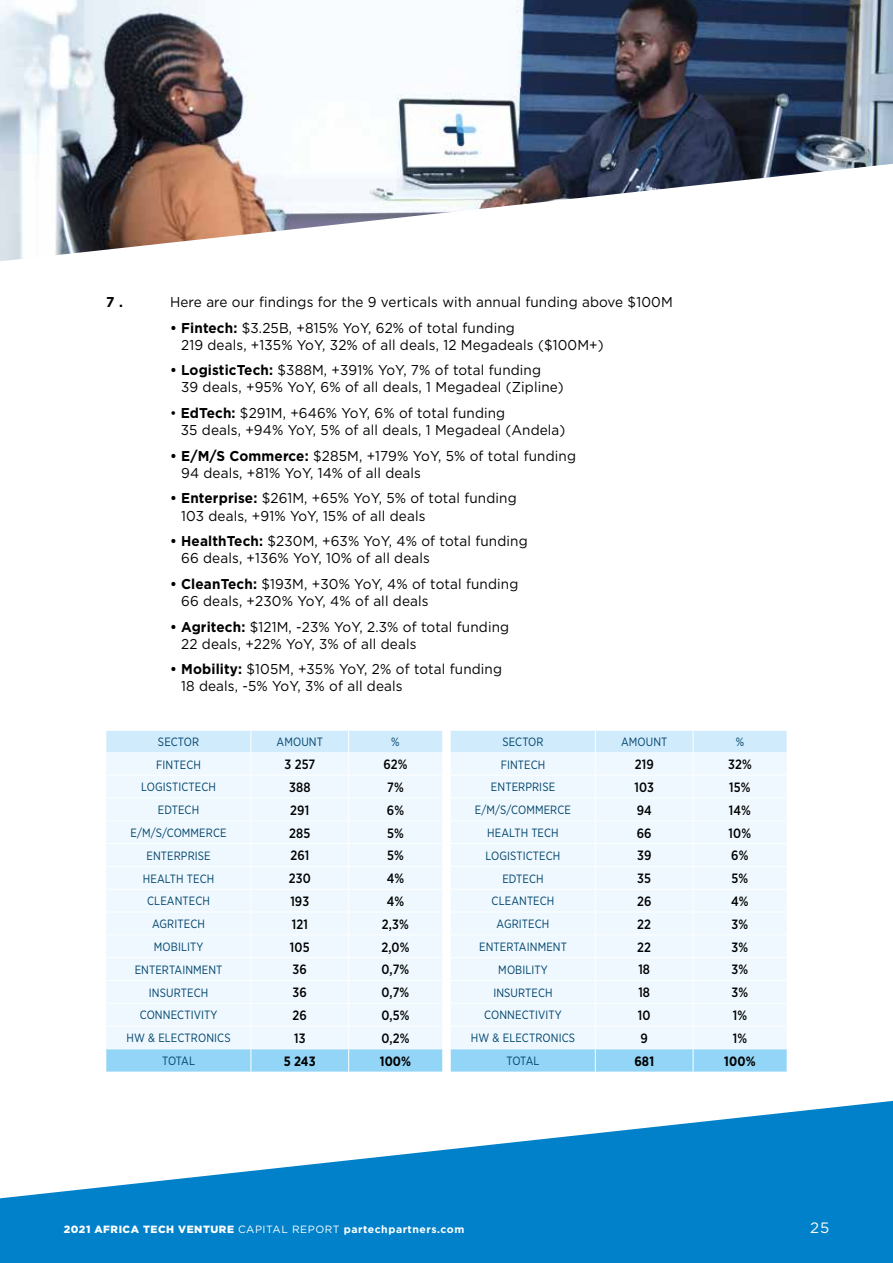
<style>
.page{position:relative;width:893px;height:1263px;background:#fff}
.page>*{position:absolute;margin:0;border:0;box-sizing:border-box;transform-origin:0 0}
.t1{font:15px "Gotham";color:#fff}
.t2{font:14.25px/17.1px "Gotham";letter-spacing:.01em;color:#000;scale:.95 1}
.t3{font:700 14.25px "Gotham";color:#000;scale:.95 1}
.t4{font:500 13.5px "Gotham Narrow";letter-spacing:.01em;color:#000;scale:.95 1}
.t5{font:700 13.5px "Gotham Narrow";letter-spacing:.01em;color:#000;scale:.95 1}
.t6{font:12px "Gotham Narrow";letter-spacing:.01em;color:#00436b;scale:.95 1}
.t7{font:900 10.5px "Gotham";letter-spacing:.05em;color:#fff}
.s1{font-weight:700}
.s2{font-weight:400}
</style>
<div class="page">
<svg style="left:0;top:1100px;width:893px;height:163px;fill:#0081c9"></svg>
<svg style="left:106px;top:731px;width:336px;height:340px;background:#e7f5fd"></svg>
<svg style="left:451px;top:731px;width:336px;height:340px;background:#e6f5fd"></svg>
<img style="left:0;top:0;width:893px;height:261px">
<p class="t3" style="left:106px;top:292px;width:19px">7 .</p>
<p class="t2" style="left:170px;top:293px;width:531px">Here are our findings for the 9 verticals with annual funding above $100M</p>
<p class="t2" style="left:181px;top:319px;width:446px;text-indent:-11px"><span class="s1">• Fintech:</span> $3.25B, +815% YoY, 62% of total funding<br>219 deals, +135% YoY, 32% of all deals, 12 Megadeals ($100M+)</p>
<p class="t2" style="left:181px;top:361px;width:404px;text-indent:-11px"><span class="s1">• LogisticTech:</span> $388M, +391% YoY, 7% of total funding<br>39 deals, +95% YoY, 6% of all deals, 1 Megadeal (Zipline)</p>
<p class="t2" style="left:181px;top:404px;width:406px;text-indent:-11px">• <span class="s1">EdTech:</span> $291M, +646% YoY, 6% of total funding<br>35 deals, +94% YoY, 5% of all deals, 1 Megadeal (Andela)</p>
<p class="t2" style="left:181px;top:447px;width:417px;text-indent:-11px"><span class="s1">• E/M/S Commerce:</span> $285M, +179% YoY, 5% of total funding<br>94 deals, +81% YoY, 14% of all deals</p>
<p class="t2" style="left:181px;top:489px;width:355px;text-indent:-11px"><span class="s1">• Enterprise:</span> $261M, +65% YoY, 5% of total funding<br>103 deals, +91% YoY, 15% of all deals</p>
<p class="t2" style="left:181px;top:532px;width:366px;text-indent:-11px"><span class="s1">• HealthTech:</span> $230M, +63% YoY, 4% of total funding<br>66 deals, +136% YoY, 10% of all deals</p>
<p class="t2" style="left:181px;top:575px;width:356px;text-indent:-11px"><span class="s1">• CleanTech:</span> $193M, +30% YoY, 4% of total funding<br>66 deals, +230% YoY, 4% of all deals</p>
<p class="t2" style="left:181px;top:618px;width:347px;text-indent:-11px"><span class="s1">• Agritech:</span> $121M, -23% YoY, 2.3% of total funding<br>22 deals, +22% YoY, 3% of all deals</p>
<p class="t2" style="left:181px;top:660px;width:339px;text-indent:-11px"><span class="s1">• Mobility:</span> $105M, +35% YoY, 2% of total funding<br>18 deals, -5% YoY, 3% of all deals</p>
<p class="t6" style="left:158px;top:735px;width:45px">SECTOR</p>
<p class="t6" style="left:277px;top:735px;width:50px">AMOUNT</p>
<p class="t6" style="left:391px;top:735px;width:10px">%</p>
<p class="t6" style="left:156px;top:757px;width:49px">FINTECH</p>
<p class="t4" style="left:284px;top:756px;width:34px">3 257</p>
<p class="t4" style="left:383px;top:756px;width:27px">62%</p>
<p class="t6" style="left:141px;top:780px;width:80px">LOGISTICTECH</p>
<p class="t4" style="left:289px;top:779px;width:24px">388</p>
<p class="t4" style="left:387px;top:779px;width:19px">7%</p>
<p class="t6" style="left:158px;top:802px;width:45px">EDTECH</p>
<p class="t4" style="left:290px;top:801px;width:21px">291</p>
<p class="t4" style="left:387px;top:801px;width:20px">6%</p>
<p class="t6" style="left:131px;top:825px;width:103px">E/M/S/COMMERCE</p>
<p class="t4" style="left:289px;top:824px;width:24px">285</p>
<p class="t4" style="left:387px;top:824px;width:19px">5%</p>
<p class="t6" style="left:146px;top:848px;width:69px">ENTERPRISE</p>
<p class="t4" style="left:290px;top:847px;width:21px">261</p>
<p class="t4" style="left:387px;top:847px;width:19px">5%</p>
<p class="t6" style="left:143px;top:871px;width:77px">HEALTH TECH</p>
<p class="t4" style="left:289px;top:870px;width:25px">230</p>
<p class="t4" style="left:387px;top:870px;width:20px">4%</p>
<p class="t6" style="left:147px;top:894px;width:68px">CLEANTECH</p>
<p class="t4" style="left:290px;top:893px;width:21px">193</p>
<p class="t4" style="left:387px;top:893px;width:20px">4%</p>
<p class="t6" style="left:152px;top:916px;width:57px">AGRITECH</p>
<p class="t4" style="left:292px;top:915px;width:18px">121</p>
<p class="t4" style="left:382px;top:915px;width:30px">2,3%</p>
<p class="t6" style="left:154px;top:939px;width:54px">MOBILITY</p>
<p class="t4" style="left:290px;top:938px;width:22px">105</p>
<p class="t4" style="left:381px;top:938px;width:31px">2,0%</p>
<p class="t6" style="left:135px;top:962px;width:94px">ENTERTAINMENT</p>
<p class="t4" style="left:293px;top:961px;width:17px">36</p>
<p class="t4" style="left:382px;top:961px;width:31px">0,7%</p>
<p class="t6" style="left:149px;top:985px;width:64px">INSURTECH</p>
<p class="t4" style="left:293px;top:984px;width:17px">36</p>
<p class="t4" style="left:382px;top:984px;width:31px">0,7%</p>
<p class="t6" style="left:140px;top:1008px;width:83px">CONNECTIVITY</p>
<p class="t4" style="left:293px;top:1007px;width:17px">26</p>
<p class="t4" style="left:381px;top:1007px;width:31px">0,5%</p>
<p class="t6" style="left:127px;top:1030px;width:111px">HW &amp; ELECTRONICS</p>
<p class="t4" style="left:294px;top:1029px;width:14px">13</p>
<p class="t4" style="left:381px;top:1029px;width:31px">0,2%</p>
<p class="t6" style="left:162px;top:1053px;width:36px">TOTAL</p>
<p class="t5" style="left:284px;top:1052px;width:35px">5 243</p>
<p class="t5" style="left:380px;top:1052px;width:35px">100%</p>
<p class="t6" style="left:502px;top:735px;width:45px">SECTOR</p>
<p class="t6" style="left:621px;top:735px;width:50px">AMOUNT</p>
<p class="t6" style="left:736px;top:735px;width:10px">%</p>
<p class="t6" style="left:501px;top:757px;width:49px">FINTECH</p>
<p class="t4" style="left:635px;top:756px;width:21px">219</p>
<p class="t4" style="left:728px;top:756px;width:26px">32%</p>
<p class="t6" style="left:491px;top:780px;width:69px">ENTERPRISE</p>
<p class="t4" style="left:634px;top:779px;width:22px">103</p>
<p class="t4" style="left:729px;top:779px;width:24px">15%</p>
<p class="t6" style="left:475px;top:802px;width:103px">E/M/S/COMMERCE</p>
<p class="t4" style="left:637px;top:801px;width:17px">94</p>
<p class="t4" style="left:729px;top:801px;width:25px">14%</p>
<p class="t6" style="left:487px;top:825px;width:77px">HEALTH TECH</p>
<p class="t4" style="left:637px;top:824px;width:17px">66</p>
<p class="t4" style="left:729px;top:824px;width:25px">10%</p>
<p class="t6" style="left:486px;top:848px;width:80px">LOGISTICTECH</p>
<p class="t4" style="left:637px;top:847px;width:17px">39</p>
<p class="t4" style="left:731px;top:847px;width:20px">6%</p>
<p class="t6" style="left:502px;top:871px;width:45px">EDTECH</p>
<p class="t4" style="left:637px;top:870px;width:16px">35</p>
<p class="t4" style="left:731px;top:870px;width:19px">5%</p>
<p class="t6" style="left:492px;top:894px;width:68px">CLEANTECH</p>
<p class="t4" style="left:637px;top:893px;width:17px">26</p>
<p class="t4" style="left:731px;top:893px;width:20px">4%</p>
<p class="t6" style="left:497px;top:916px;width:57px">AGRITECH</p>
<p class="t4" style="left:637px;top:915px;width:16px">22</p>
<p class="t4" style="left:731px;top:915px;width:19px">3%</p>
<p class="t6" style="left:479px;top:939px;width:94px">ENTERTAINMENT</p>
<p class="t4" style="left:637px;top:938px;width:16px">22</p>
<p class="t4" style="left:731px;top:938px;width:19px">3%</p>
<p class="t6" style="left:498px;top:962px;width:54px">MOBILITY</p>
<p class="t4" style="left:638px;top:961px;width:14px">18</p>
<p class="t4" style="left:731px;top:961px;width:19px">3%</p>
<p class="t6" style="left:493px;top:985px;width:64px">INSURTECH</p>
<p class="t4" style="left:638px;top:984px;width:14px">18</p>
<p class="t4" style="left:731px;top:984px;width:19px">3%</p>
<p class="t6" style="left:484px;top:1008px;width:83px">CONNECTIVITY</p>
<p class="t4" style="left:638px;top:1007px;width:15px">10</p>
<p class="t4" style="left:733px;top:1007px;width:17px">1%</p>
<p class="t6" style="left:471px;top:1030px;width:111px">HW &amp; ELECTRONICS</p>
<p class="t4" style="left:640px;top:1029px;width:9px">9</p>
<p class="t4" style="left:733px;top:1029px;width:17px">1%</p>
<p class="t6" style="left:507px;top:1053px;width:36px">TOTAL</p>
<p class="t5" style="left:634px;top:1052px;width:22px">681</p>
<p class="t5" style="left:724px;top:1052px;width:35px">100%</p>
<p class="t7" style="left:64px;top:1222px;width:402px">2021 AFRICA TECH VENTURE <span class="s2">CAPITAL REPORT</span> <span class="s1">partechpartners.com</span></p>
<p class="t1" style="left:810px;top:1218px;width:20px">25</p>
</div>
